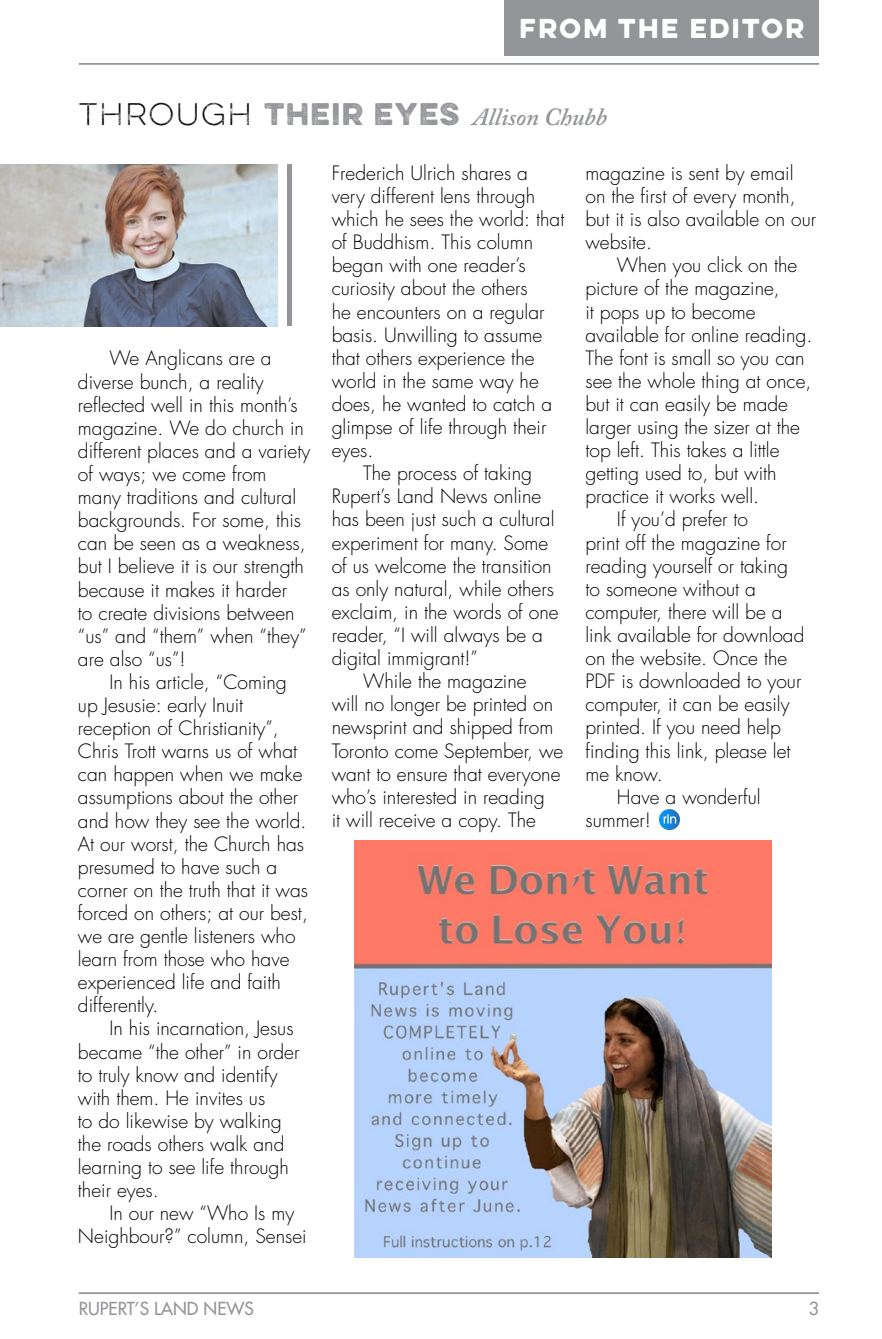
<style>
.page{position:relative;width:882px;height:1339px;background:#fff}
.page>*{position:absolute;margin:0;border:0;box-sizing:border-box;transform-origin:0 0}
.t1{font:italic 600 24.5px "Adobe Caslon Pro";color:#939598}
.t2{font:24.5px "Eveleth Clean";letter-spacing:.1em;color:#fff}
.t3{font:300 19.25px/23.1px "Futura LT";color:#000}
.t4{font:17.5px "Futura LT";color:#939598}
.s1{font-family:"Eveleth";font-weight:100;font-style:normal;font-size:28px;color:#000}
.s2{font-family:"Eveleth";font-weight:400;font-style:normal;font-size:28px}
</style>
<div class="page">
<hr style="left:79px;top:1292px;width:740px;height:2px;background:#939598">
<hr style="left:79px;top:63px;width:740px;height:2px;background:#939598">
<img style="left:0;top:164px;width:277px;height:162px">
<div style="left:287px;top:164px;width:5px;height:162px;background:#939598"></div>
<svg style="left:659px;top:809px;width:21px;height:21px"></svg>
<svg style="left:664px;top:814px;width:12px;height:9px"></svg>
<div style="left:504px;top:0;width:315px;height:55px;background:#939598"></div>
<img style="left:355px;top:840px;width:417px;height:417px">
<p class="t2" style="left:520px;top:10px;width:286px">FROM THE EDITOR</p>
<p class="t1" style="left:79px;top:102px;width:530px"><span class="s1">THROUGH</span> <span class="s2">THEir EYES</span> Allison Chubb</p>
<p class="t3" style="left:78px;top:347px;width:234px;text-indent:31px">We Anglicans are a diverse bunch, a reality reflected well in this month’s magazine. We do church in different places and a variety of ways; we come from many traditions and cultural backgrounds. For some, this can be seen as a weakness, but I believe it is our strength because it makes it harder<br>to create divisions between “us” and “them” when “they” are also “us”!</p>
<p class="t3" style="left:78px;top:671px;width:232px;text-indent:31px">In his article, “Coming up Jesusie: early Inuit reception of Christianity”,<br>Chris Trott warns us of what can happen when we make assumptions about the other and how they see the world.<br>At our worst, the Church has presumed to have such a corner on the truth that it was forced on others; at our best, we are gentle listeners who learn from those who have experienced life and faith differently.</p>
<p class="t3" style="left:78px;top:1017px;width:223px;text-indent:31px">In his incarnation, Jesus became “the other” in order to truly know and identify with them. He invites us<br>to do likewise by walking the roads others walk and learning to see life through their eyes.</p>
<p class="t3" style="left:78px;top:1202px;width:230px;text-indent:31px">In our new “Who Is my<br>Neighbour?” column, Sensei</p>
<p class="t3" style="left:332px;top:162px;width:198px">Frederich Ulrich shares a</p>
<p class="t3" style="left:332px;top:185px;width:205px">very different lens through</p>
<p class="t3" style="left:332px;top:208px;width:234px">which he sees the world: that</p>
<p class="t3" style="left:332px;top:231px;width:203px">of Buddhism. This column</p>
<p class="t3" style="left:332px;top:254px;width:196px">began with one reader’s</p>
<p class="t3" style="left:332px;top:277px;width:198px">curiosity about the others</p>
<p class="t3" style="left:332px;top:300px;width:214px">he encounters on a regular</p>
<p class="t3" style="left:332px;top:324px;width:212px">basis. Unwilling to assume</p>
<p class="t3" style="left:332px;top:347px;width:204px">that others experience the</p>
<p class="t3" style="left:332px;top:370px;width:209px">world in the same way he</p>
<p class="t3" style="left:332px;top:393px;width:222px">does, he wanted to catch a</p>
<p class="t3" style="left:332px;top:416px;width:216px">glimpse of life through their</p>
<p class="t3" style="left:332px;top:439px;width:43px">eyes.</p>
<p class="t3" style="left:363px;top:462px;width:170px">The process of taking</p>
<p class="t3" style="left:332px;top:485px;width:211px">Rupert’s Land News online</p>
<p class="t3" style="left:332px;top:508px;width:224px">has been just such a cultural</p>
<p class="t3" style="left:332px;top:531px;width:218px">experiment for many. Some</p>
<p class="t3" style="left:332px;top:555px;width:222px">of us welcome the transition</p>
<p class="t3" style="left:332px;top:578px;width:224px">as only natural, while others</p>
<p class="t3" style="left:332px;top:601px;width:228px">exclaim, in the words of one</p>
<p class="t3" style="left:332px;top:624px;width:213px">reader, “I will always be a</p>
<p class="t3" style="left:332px;top:647px;width:148px">digital immigrant!”</p>
<p class="t3" style="left:363px;top:670px;width:165px">While the magazine</p>
<p class="t3" style="left:332px;top:693px;width:223px">will no longer be printed on</p>
<p class="t3" style="left:332px;top:716px;width:223px">newsprint and shipped from</p>
<p class="t3" style="left:332px;top:739px;width:233px">Toronto come September, we</p>
<p class="t3" style="left:332px;top:762px;width:230px">want to ensure that everyone</p>
<p class="t3" style="left:332px;top:786px;width:214px">who’s interested in reading</p>
<p class="t3" style="left:332px;top:809px;width:206px">it will receive a copy. The</p>
<p class="t3" style="left:585px;top:162px;width:232px">magazine is sent by email on the first of every month, but it is also available on our website.</p>
<p class="t3" style="left:617px;top:254px;width:182px">When you click on the</p>
<p class="t3" style="left:585px;top:277px;width:196px">picture of the magazine,</p>
<p class="t3" style="left:585px;top:300px;width:172px">it pops up to become</p>
<p class="t3" style="left:585px;top:324px;width:228px">available for online reading.</p>
<p class="t3" style="left:585px;top:347px;width:221px">The font is small so you can</p>
<p class="t3" style="left:585px;top:370px;width:228px">see the whole thing at once,</p>
<p class="t3" style="left:585px;top:393px;width:204px">but it can easily be made</p>
<p class="t3" style="left:585px;top:416px;width:216px">larger using the sizer at the</p>
<p class="t3" style="left:585px;top:439px;width:196px">top left. This takes a little</p>
<p class="t3" style="left:585px;top:462px;width:193px">getting used to, but with</p>
<p class="t3" style="left:585px;top:485px;width:175px">practice it works well.</p>
<p class="t3" style="left:617px;top:508px;width:133px">If you’d prefer to</p>
<p class="t3" style="left:585px;top:531px;width:203px">print off the magazine for</p>
<p class="t3" style="left:585px;top:555px;width:204px">reading yourself or taking</p>
<p class="t3" style="left:585px;top:578px;width:172px">to someone without a</p>
<p class="t3" style="left:585px;top:601px;width:199px">computer, there will be a</p>
<p class="t3" style="left:585px;top:624px;width:220px">link available for download</p>
<p class="t3" style="left:585px;top:647px;width:203px">on the website. Once the</p>
<p class="t3" style="left:585px;top:670px;width:217px">PDF is downloaded to your</p>
<p class="t3" style="left:585px;top:693px;width:206px">computer, it can be easily</p>
<p class="t3" style="left:585px;top:716px;width:197px">printed. If you need help</p>
<p class="t3" style="left:585px;top:739px;width:207px">finding this link, please let</p>
<p class="t3" style="left:585px;top:762px;width:79px">me know.</p>
<p class="t3" style="left:617px;top:786px;width:145px">Have a wonderful</p>
<p class="t3" style="left:585px;top:809px;width:67px">summer!</p>
<p class="t4" style="left:79px;top:1297px;width:177px">RUPERT’S LAND NEWS</p>
<p class="t4" style="left:809px;top:1297px;width:12px">3</p>
</div>
